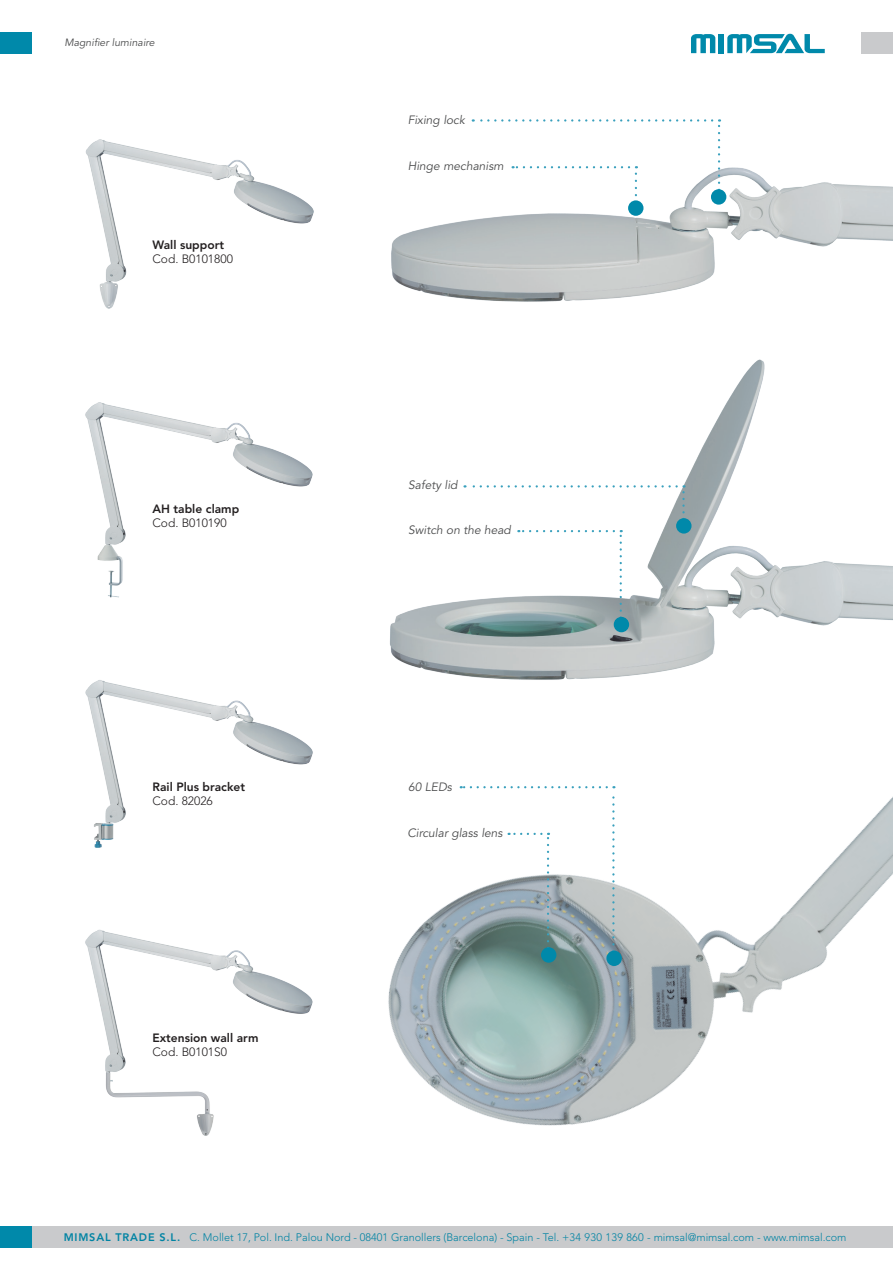
<style>
.page{position:relative;width:893px;height:1263px;background:#fff}
.page>*{position:absolute;margin:0;border:0;box-sizing:border-box;transform-origin:0 0}
.t1{font:italic 12px "Avenir LT Std";color:#4b4c4d}
.t2{font:800 12px "Avenir LT Std";color:#231f20}
.t3{font:300 12px "Avenir LT Std";color:#231f20}
.t4{font:300 10.8px "Avenir LT Std";color:#0083a3}
.t5{font:italic 10.5px "Avenir LT Std";color:#4b4c4d}
.s1{font-weight:800}
</style>
<div class="page">
<div style="left:0;top:32px;width:32px;height:21px;background:#0089aa"></div>
<div style="left:861px;top:32px;width:32px;height:21px;background:#c9cacc"></div>
<svg style="left:691px;top:34px;width:24px;height:19px"></svg>
<div style="left:719px;top:34px;width:5px;height:19px;background:#0089aa"></div>
<svg style="left:727px;top:34px;width:98px;height:19px"></svg>
<div style="left:32px;top:1226px;width:861px;height:22px;background:#c9cacc"></div>
<div style="left:0;top:1226px;width:32px;height:22px;background:#0089aa"></div>
<img style="left:85px;top:929px;width:228px;height:207px">
<img style="left:85px;top:402px;width:228px;height:196px">
<img style="left:85px;top:139px;width:229px;height:170px">
<img style="left:85px;top:680px;width:228px;height:168px">
<img style="left:391px;top:140px;width:502px;height:162px">
<img style="left:390px;top:359px;width:503px;height:321px">
<img style="left:388px;top:786px;width:505px;height:340px">
<svg style="left:718px;top:119px;width:2px;height:70px"></svg>
<svg style="left:473px;top:119px;width:239px;height:3px"></svg>
<svg style="left:464px;top:485px;width:221px;height:132px"></svg>
<svg style="left:635px;top:166px;width:2px;height:29px"></svg>
<svg style="left:513px;top:166px;width:116px;height:2px"></svg>
<svg style="left:461px;top:786px;width:154px;height:173px"></svg>
<div style="left:541px;top:947px;width:15px;height:16px;background:#0089aa;border-radius:50%"></div>
<div style="left:711px;top:189px;width:15px;height:16px;background:#0089aa;border-radius:50%"></div>
<div style="left:614px;top:617px;width:15px;height:15px;background:#0089aa;border-radius:50%"></div>
<div style="left:676px;top:518px;width:15px;height:16px;background:#0089aa;border-radius:50%"></div>
<div style="left:628px;top:200px;width:15px;height:16px;background:#0089aa;border-radius:50%"></div>
<div style="left:606px;top:950px;width:16px;height:16px;background:#0089aa;border-radius:50%"></div>
<p class="t5" style="left:64px;top:37px;width:92px">Magnifier luminaire</p>
<p class="t2" style="left:153px;top:237px;width:73px">Wall support</p>
<p class="t3" style="left:153px;top:252px;width:82px">Cod. B0101800</p>
<p class="t2" style="left:153px;top:501px;width:88px">AH table clamp</p>
<p class="t3" style="left:153px;top:516px;width:76px">Cod. B010190</p>
<p class="t2" style="left:153px;top:779px;width:94px">Rail Plus bracket</p>
<p class="t3" style="left:153px;top:794px;width:62px">Cod. 82026</p>
<p class="t2" style="left:153px;top:1030px;width:107px">Extension wall arm</p>
<p class="t3" style="left:153px;top:1045px;width:76px">Cod. B0101S0</p>
<p class="t1" style="left:408px;top:113px;width:59px">Fixing lock</p>
<p class="t1" style="left:408px;top:159px;width:98px">Hinge mechanism</p>
<p class="t1" style="left:408px;top:478px;width:51px">Safety lid</p>
<p class="t1" style="left:408px;top:523px;width:104px">Switch on the head</p>
<p class="t1" style="left:408px;top:780px;width:45px">60 LEDs</p>
<p class="t1" style="left:407px;top:826px;width:97px">Circular glass lens</p>
<p class="t4" style="left:64px;top:1231px;width:784px"><span class="s1">MIMSAL TRADE S.L.</span> C. Mollet 17, Pol. Ind. Palou Nord - 08401 Granollers (Barcelona) - Spain - Tel. +34 930 139 860 - mimsal@mimsal.com - www.mimsal.com</p>
</div>
